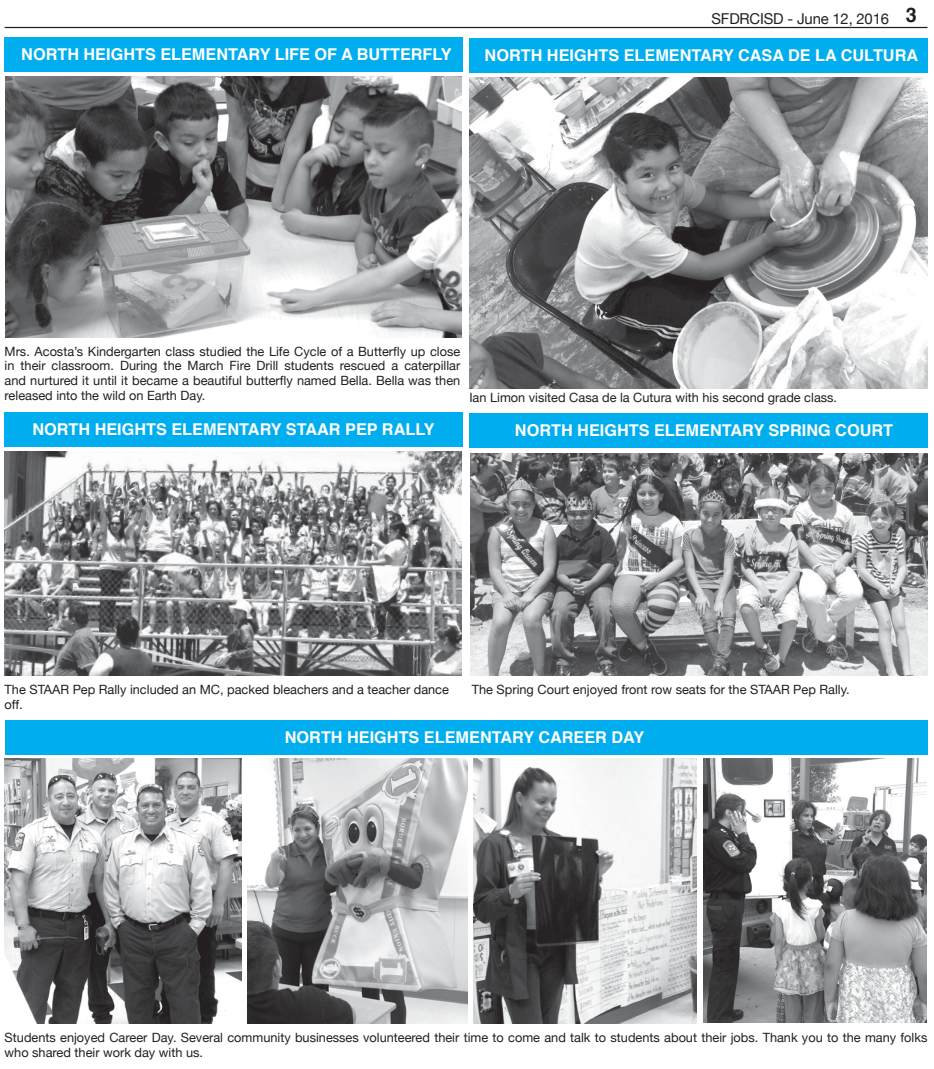
<style>
.page{position:relative;width:934px;height:1069px;background:#fff}
.page>*{position:absolute;margin:0;border:0;box-sizing:border-box;transform-origin:0 0}
.t1{font:700 16.25px "Helvetica";color:#fff}
.t2{font:15px "Helvetica Neue";letter-spacing:-.01em;color:#231f20}
.t3{font:12.75px/14.9px "Helvetica Neue";color:#231f20}
.s1{font-family:"Helvetica";font-weight:700;font-size:20px}
</style>
<div class="page">
<hr style="left:5px;top:27px;width:922px;height:1px;background:#231f20">
<div style="left:5px;top:37px;width:458px;height:34px;background:#00aeef"></div>
<img style="left:5px;top:76px;width:457px;height:262px">
<div style="left:469px;top:38px;width:458px;height:35px;background:#00aeef"></div>
<img style="left:470px;top:78px;width:457px;height:311px">
<div style="left:5px;top:412px;width:458px;height:34px;background:#00aeef"></div>
<img style="left:5px;top:452px;width:457px;height:223px">
<div style="left:469px;top:414px;width:458px;height:34px;background:#00aeef"></div>
<img style="left:470px;top:453px;width:457px;height:222px">
<div style="left:5px;top:720px;width:922px;height:34px;background:#00aeef"></div>
<img style="left:5px;top:758px;width:237px;height:265px">
<img style="left:247px;top:758px;width:220px;height:265px">
<img style="left:473px;top:758px;width:224px;height:265px">
<img style="left:704px;top:758px;width:223px;height:264px">
<p class="t1" style="left:21px;top:43px;width:432px">NORTH HEIGHTS ELEMENTARY LIFE OF A BUTTERFLY</p>
<p class="t2" style="left:711px;top:9px;width:207px">SFDRCISD - June 12, 2016 <span class="s1">3</span></p>
<p class="t1" style="left:484px;top:44px;width:435px">NORTH HEIGHTS ELEMENTARY CASA DE LA CULTURA</p>
<p class="t3" style="left:5px;top:343px;width:457px;text-align:justify">Mrs. Acosta’s Kindergarten class studied the Life Cycle of a Butterfly up close in their classroom. During the March Fire Drill students rescued a caterpillar and nurtured it until it became a beautiful butterfly named Bella. Bella was then released into the wild on Earth Day.</p>
<p class="t1" style="left:32px;top:418px;width:404px">NORTH HEIGHTS ELEMENTARY STAAR PEP RALLY</p>
<p class="t3" style="left:469px;top:390px;width:369px">Ian Limon visited Casa de la Cutura with his second grade class.</p>
<p class="t1" style="left:515px;top:419px;width:380px">NORTH HEIGHTS ELEMENTARY SPRING COURT</p>
<p class="t3" style="left:5px;top:681px;width:446px">The STAAR Pep Rally included an MC, packed bleachers and a teacher dance off.</p>
<p class="t3" style="left:472px;top:681px;width:379px">The Spring Court enjoyed front row seats for the STAAR Pep Rally.</p>
<p class="t1" style="left:285px;top:726px;width:361px">NORTH HEIGHTS ELEMENTARY CAREER DAY</p>
<p class="t3" style="left:5px;top:1029px;width:924px">Students enjoyed Career Day. Several community businesses volunteered their time to come and talk to students about their jobs. Thank you to the many folks who shared their work day with us.</p>
</div>
